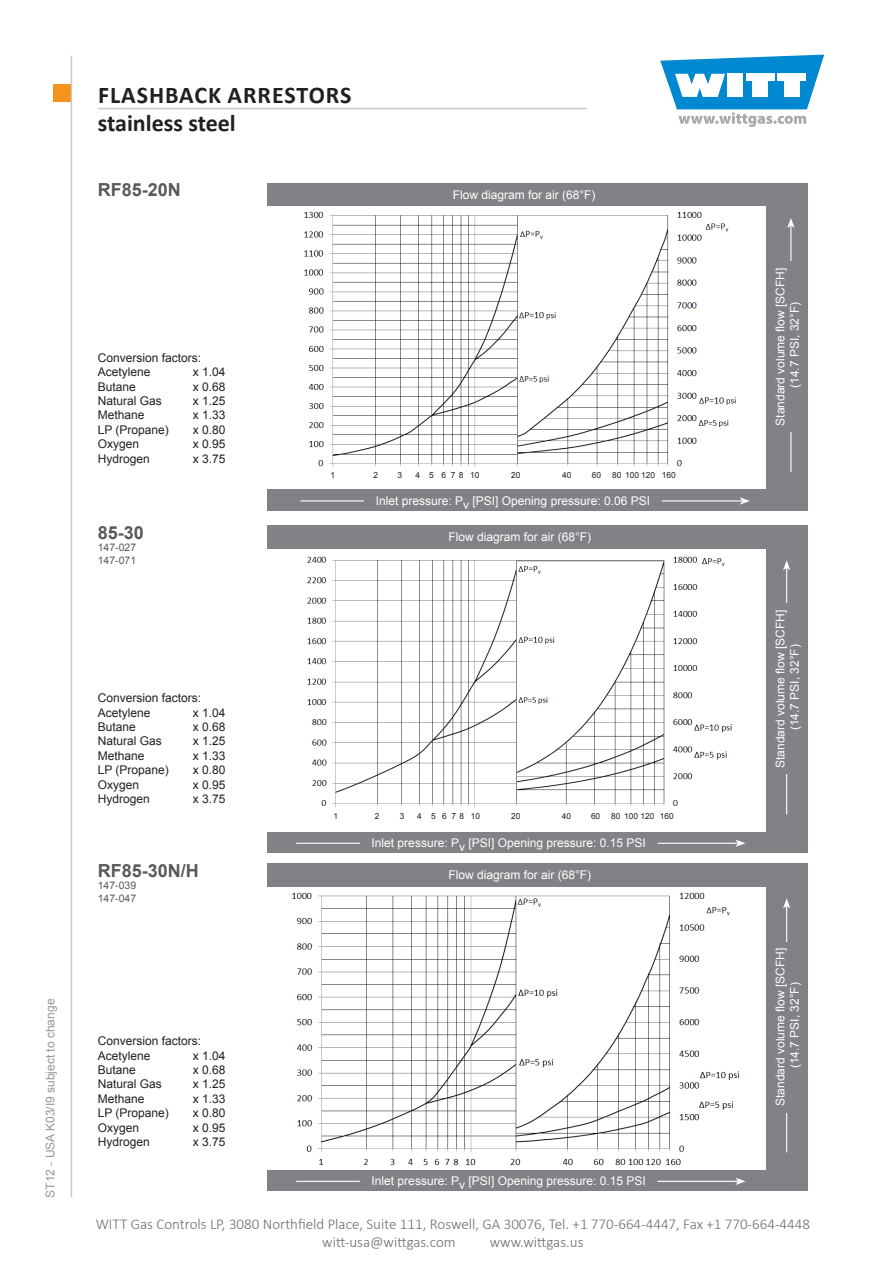
<style>
.page{position:relative;width:893px;height:1263px;background:#fff}
.page>*{position:absolute;margin:0;border:0;box-sizing:border-box;transform-origin:0 0}
.t1{font:700 24px/28.8px "Calibri";letter-spacing:.03em;color:#231f20}
.t2{font:700 18px "Arial";color:#58595b}
.t3{font:300 15px/18px "Calibri";color:#6b6c6f}
.t4{font:12px/14.4px "Arial";color:#231f20}
.t5{font:12px/14.4px "Arial";color:#fff;text-align:center}
.t6{font:12px "Arial";color:#949698}
.t7{font:10.5px/12.6px "Arial";color:#58595b}
.t8{font:8.4px "Arial";color:#231f20}
.t9{font:8.25px "Arial";color:#231f20}
</style>
<div class="page">
<div style="left:53px;top:85px;width:17px;height:17px;background:#f5941d"></div>
<svg style="left:660px;top:55px;width:164px;height:72px"></svg>
<hr style="left:71px;top:56px;width:1px;height:1141px;background:#c7c9cb">
<hr style="left:98px;top:108px;width:489px;height:1px;background:#c7c9cb">
<div style="left:268px;top:863px;width:540px;height:328px;background:#808285"></div>
<div style="left:264px;top:887px;width:501px;height:282px;background:#fff"></div>
<hr style="left:296px;top:1181px;width:442px;height:1px;background:#fff">
<svg style="left:736px;top:1178px;width:10px;height:7px"></svg>
<hr style="left:786px;top:906px;width:1px;height:246px;background:#fff">
<svg style="left:783px;top:898px;width:7px;height:10px"></svg>
<div style="left:361px;top:1171px;width:296px;height:19px;background:#808285"></div>
<img style="left:291px;top:892px;width:449px;height:274px">
<div style="left:268px;top:525px;width:540px;height:328px;background:#808285"></div>
<div style="left:264px;top:549px;width:501px;height:282px;background:#fff"></div>
<hr style="left:296px;top:843px;width:442px;height:1px;background:#fff">
<svg style="left:736px;top:840px;width:10px;height:7px"></svg>
<hr style="left:786px;top:568px;width:1px;height:246px;background:#fff">
<svg style="left:783px;top:560px;width:7px;height:10px"></svg>
<div style="left:361px;top:833px;width:296px;height:19px;background:#808285"></div>
<div style="left:268px;top:183px;width:540px;height:327px;background:#808285"></div>
<div style="left:264px;top:207px;width:501px;height:282px;background:#fff"></div>
<hr style="left:300px;top:500px;width:442px;height:1px;background:#fff">
<svg style="left:740px;top:497px;width:10px;height:8px"></svg>
<hr style="left:790px;top:226px;width:1px;height:246px;background:#fff">
<svg style="left:787px;top:218px;width:8px;height:10px"></svg>
<div style="left:365px;top:491px;width:296px;height:18px;background:#808285"></div>
<div style="left:766px;top:262px;width:42px;height:170px;background:#808285"></div>
<img style="left:304px;top:212px;width:432px;height:255px">
<img style="left:307px;top:556px;width:425px;height:251px">
<hr style="left:517px;top:560px;width:147px;height:1px;background:#58595b">
<p class="t6" style="left:42px;top:1197px;width:200px;rotate:-90deg">ST12 - USA K03/I9 subject to change</p>
<h1 class="t1" style="left:98px;top:80px;width:255px">FLASHBACK ARRESTORS stainless steel</h1>
<p class="t2" style="left:98px;top:178px;width:85px">RF85-20N</p>
<p class="t5" style="left:453px;top:188px;width:144px">Flow diagram for air (68°F)</p>
<p class="t4" style="left:98px;top:350px;width:105px">Conversion factors:<br>Acetylene</p>
<p class="t4" style="left:193px;top:365px;width:34px">x 1.04</p>
<p class="t4" style="left:98px;top:379px;width:40px">Butane</p>
<p class="t4" style="left:193px;top:379px;width:34px">x 0.68</p>
<p class="t4" style="left:98px;top:394px;width:66px">Natural Gas</p>
<p class="t4" style="left:193px;top:394px;width:34px">x 1.25</p>
<p class="t4" style="left:98px;top:408px;width:48px">Methane</p>
<p class="t4" style="left:193px;top:408px;width:34px">x 1.33</p>
<p class="t4" style="left:98px;top:422px;width:73px">LP (Propane)</p>
<p class="t4" style="left:193px;top:422px;width:34px">x 0.80</p>
<p class="t4" style="left:98px;top:437px;width:43px">Oxygen</p>
<p class="t4" style="left:193px;top:437px;width:34px">x 0.95</p>
<p class="t4" style="left:98px;top:451px;width:54px">Hydrogen</p>
<p class="t4" style="left:193px;top:451px;width:34px">x 3.75</p>
<p class="t2" style="left:98px;top:520px;width:48px">85-30</p>
<p class="t7" style="left:98px;top:541px;width:40px">147-027<br>147-071</p>
<p class="t4" style="left:98px;top:691px;width:105px">Conversion factors:<br>Acetylene</p>
<p class="t4" style="left:193px;top:705px;width:34px">x 1.04</p>
<p class="t4" style="left:98px;top:720px;width:40px">Butane</p>
<p class="t4" style="left:193px;top:720px;width:34px">x 0.68</p>
<p class="t4" style="left:98px;top:734px;width:66px">Natural Gas</p>
<p class="t4" style="left:193px;top:734px;width:34px">x 1.25</p>
<p class="t4" style="left:98px;top:748px;width:48px">Methane</p>
<p class="t4" style="left:193px;top:748px;width:34px">x 1.33</p>
<p class="t4" style="left:98px;top:763px;width:73px">LP (Propane)</p>
<p class="t4" style="left:193px;top:763px;width:34px">x 0.80</p>
<p class="t4" style="left:98px;top:777px;width:43px">Oxygen</p>
<p class="t4" style="left:193px;top:777px;width:34px">x 0.95</p>
<p class="t4" style="left:98px;top:792px;width:54px">Hydrogen</p>
<p class="t4" style="left:193px;top:792px;width:34px">x 3.75</p>
<p class="t2" style="left:98px;top:858px;width:103px">RF85-30N/H</p>
<p class="t7" style="left:98px;top:879px;width:40px">147-039<br>147-047</p>
<p class="t4" style="left:98px;top:1034px;width:105px">Conversion factors:<br>Acetylene</p>
<p class="t4" style="left:193px;top:1048px;width:34px">x 1.04</p>
<p class="t4" style="left:98px;top:1063px;width:40px">Butane</p>
<p class="t4" style="left:193px;top:1063px;width:34px">x 0.68</p>
<p class="t4" style="left:98px;top:1077px;width:66px">Natural Gas</p>
<p class="t4" style="left:193px;top:1077px;width:34px">x 1.25</p>
<p class="t4" style="left:98px;top:1091px;width:48px">Methane</p>
<p class="t4" style="left:193px;top:1091px;width:34px">x 1.33</p>
<p class="t4" style="left:98px;top:1106px;width:73px">LP (Propane)</p>
<p class="t4" style="left:193px;top:1106px;width:34px">x 0.80</p>
<p class="t4" style="left:98px;top:1120px;width:43px">Oxygen</p>
<p class="t4" style="left:193px;top:1120px;width:34px">x 0.95</p>
<p class="t4" style="left:98px;top:1135px;width:54px">Hydrogen</p>
<p class="t4" style="left:193px;top:1135px;width:34px">x 3.75</p>
<p class="t8" style="left:331px;top:470px;width:6px">1</p>
<p class="t8" style="left:373px;top:470px;width:6px">2</p>
<p class="t8" style="left:398px;top:470px;width:6px">3</p>
<p class="t8" style="left:415px;top:470px;width:6px">4</p>
<p class="t8" style="left:429px;top:470px;width:6px">5</p>
<p class="t8" style="left:441px;top:470px;width:6px">6</p>
<p class="t8" style="left:451px;top:470px;width:14px">7 8</p>
<p class="t8" style="left:470px;top:470px;width:11px">10</p>
<p class="t8" style="left:511px;top:470px;width:11px">20</p>
<p class="t8" style="left:562px;top:470px;width:11px">40</p>
<p class="t8" style="left:592px;top:470px;width:11px">60</p>
<p class="t8" style="left:612px;top:470px;width:11px">80</p>
<p class="t8" style="left:625px;top:470px;width:31px">100 120</p>
<p class="t8" style="left:662px;top:470px;width:15px">160</p>
<p class="t5" style="left:376px;top:493px;width:276px">Inlet pressure: Pv [PSI] Opening pressure: 0.06 PSI</p>
<p class="t5" style="left:448px;top:530px;width:144px">Flow diagram for air (68°F)</p>
<p class="t9" style="left:333px;top:811px;width:6px">1</p>
<p class="t9" style="left:375px;top:811px;width:6px">2</p>
<p class="t9" style="left:400px;top:811px;width:6px">3</p>
<p class="t9" style="left:417px;top:811px;width:6px">4</p>
<p class="t9" style="left:431px;top:811px;width:6px">5</p>
<p class="t9" style="left:442px;top:811px;width:6px">6</p>
<p class="t9" style="left:451px;top:811px;width:14px">7 8</p>
<p class="t9" style="left:471px;top:811px;width:11px">10</p>
<p class="t9" style="left:511px;top:811px;width:11px">20</p>
<p class="t9" style="left:562px;top:811px;width:11px">40</p>
<p class="t9" style="left:591px;top:811px;width:11px">60</p>
<p class="t9" style="left:611px;top:811px;width:11px">80</p>
<p class="t9" style="left:624px;top:811px;width:32px">100 120</p>
<p class="t9" style="left:660px;top:811px;width:15px">160</p>
<p class="t5" style="left:372px;top:836px;width:276px">Inlet pressure: Pv [PSI] Opening pressure: 0.15 PSI</p>
<p class="t5" style="left:448px;top:868px;width:144px">Flow diagram for air (68°F)</p>
<p class="t5" style="left:372px;top:1174px;width:276px">Inlet pressure: Pv [PSI] Opening pressure: 0.15 PSI</p>
<p class="t5" style="left:773px;top:426px;width:160px;rotate:-90deg">Standard volume flow [SCFH] (14.7 PSI, 32°F)</p>
<p class="t5" style="left:773px;top:768px;width:160px;rotate:-90deg">Standard volume flow [SCFH] (14.7 PSI, 32°F)</p>
<p class="t5" style="left:773px;top:1106px;width:160px;rotate:-90deg">Standard volume flow [SCFH] (14.7 PSI, 32°F)</p>
<p class="t3" style="left:322px;top:1215px;width:489px;text-indent:-227px">WITT Gas Controls LP, 3080 Northfield Place, Suite 111, Roswell, GA 30076, Tel. +1 770-664-4447, Fax +1 770-664-4448 witt-usa@wittgas.com</p>
<p class="t3" style="left:490px;top:1233px;width:95px">www.wittgas.us</p>
</div>
